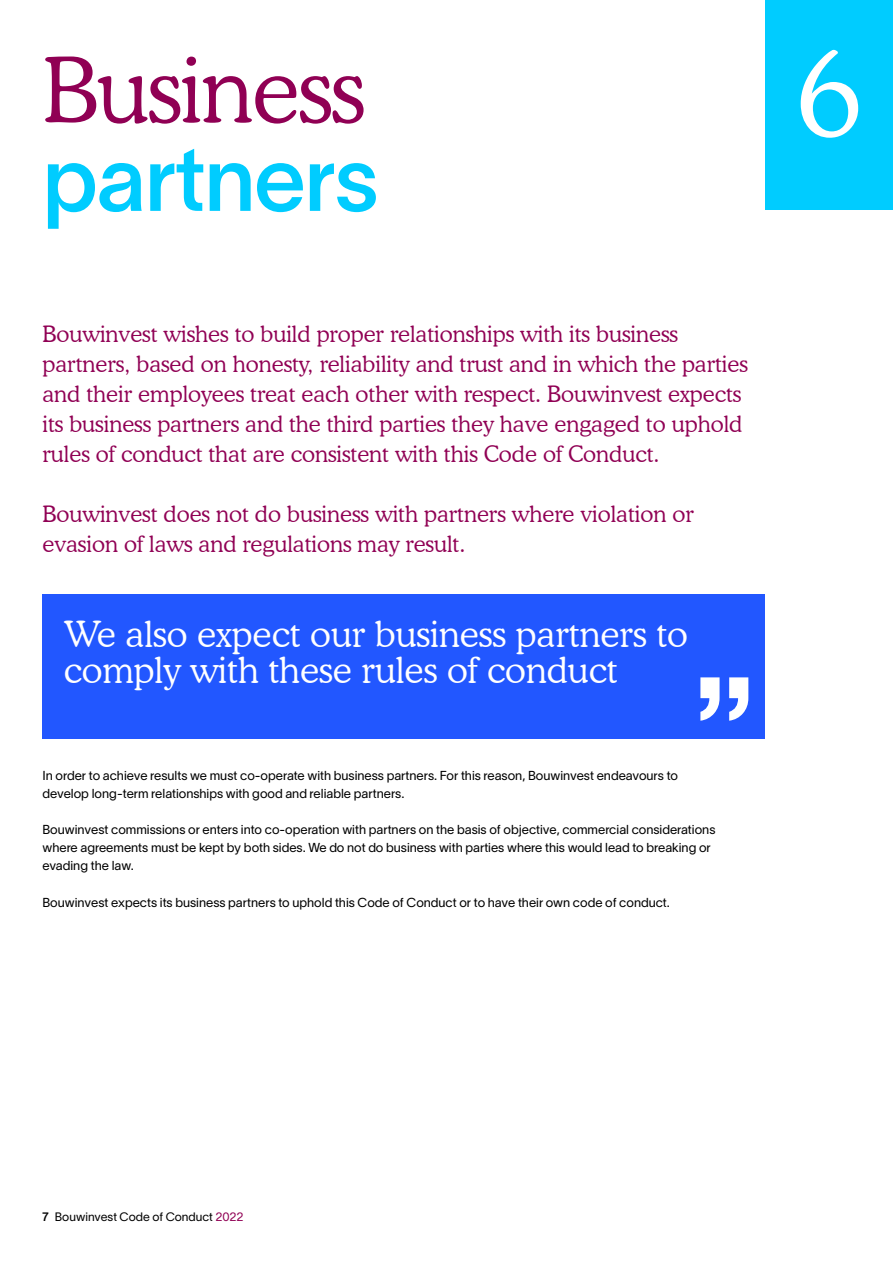
<style>
.page{position:relative;width:893px;height:1263px;background:#fff}
.page>*{position:absolute;margin:0;border:0;box-sizing:border-box;transform-origin:0 0}
.t1{font:700 135px "ASR Helvetica";color:#fff}
.t2{font:300 123px "Cooper BT";color:#fff}
.t3{font:300 90px "Cooper BT";letter-spacing:-.015em;color:#900054}
.t4{font:90px "Lausanne 500";letter-spacing:-.015em;color:#0cf}
.t5{font:300 36px/36px "Cooper BT";color:#fff}
.t6{font:300 22.5px/30px "Cooper BT";color:#900054}
.t7{font:12.75px/18px "Lausanne 300";color:#000}
.t8{font:12px "Lausanne 300";color:#000}
.s1{font-family:"Lausanne 600"}
.s2{color:#900054}
</style>
<div class="page">
<div style="left:43px;top:594px;width:722px;height:144px;background:#2257ff"></div>
<div style="left:765px;top:0;width:128px;height:210px;background:#0cf"></div>
<h3 class="t3" style="left:43px;top:36px;width:324px">Business</h3>
<h3 class="t4" style="left:43px;top:123px;width:337px">partners</h3>
<p class="t6" style="left:43px;top:319px;width:707px">Bouwinvest wishes to build proper relationships with its business partners, based on honesty, reliability and trust and in which the parties and their employees treat each other with respect. Bouwinvest expects its business partners and the third parties they have engaged to uphold rules of conduct that are consistent with this Code of Conduct.</p>
<h3 class="t6" style="left:43px;top:499px;width:653px">Bouwinvest does not do business with partners where violation or evasion of laws and regulations may result.</h3>
<h3 class="t5" style="left:64px;top:616px;width:626px">We also expect our business partners to comply with these rules of conduct</h3>
<h1 class="t1" style="left:693px;top:642px;width:64px">”</h1>
<p class="t7" style="left:43px;top:766px;width:637px">In order to achieve results we must co-operate with business partners. For this reason, Bouwinvest endeavours to develop long-term relationships with good and reliable partners.</p>
<p class="t7" style="left:43px;top:820px;width:674px">Bouwinvest commissions or enters into co-operation with partners on the basis of objective, commercial considerations where agreements must be kept by both sides. We do not do business with parties where this would lead to breaking or evading the law.</p>
<p class="t7" style="left:43px;top:892px;width:629px">Bouwinvest expects its business partners to uphold this Code of Conduct or to have their own code of conduct.</p>
<h2 class="t2" style="left:795px;top:17px;width:68px">6</h2>
<p class="t8" style="left:43px;top:1209px;width:203px"><span class="s1">7</span> Bouwinvest Code of Conduct <span class="s2">2022</span></p>
</div>
